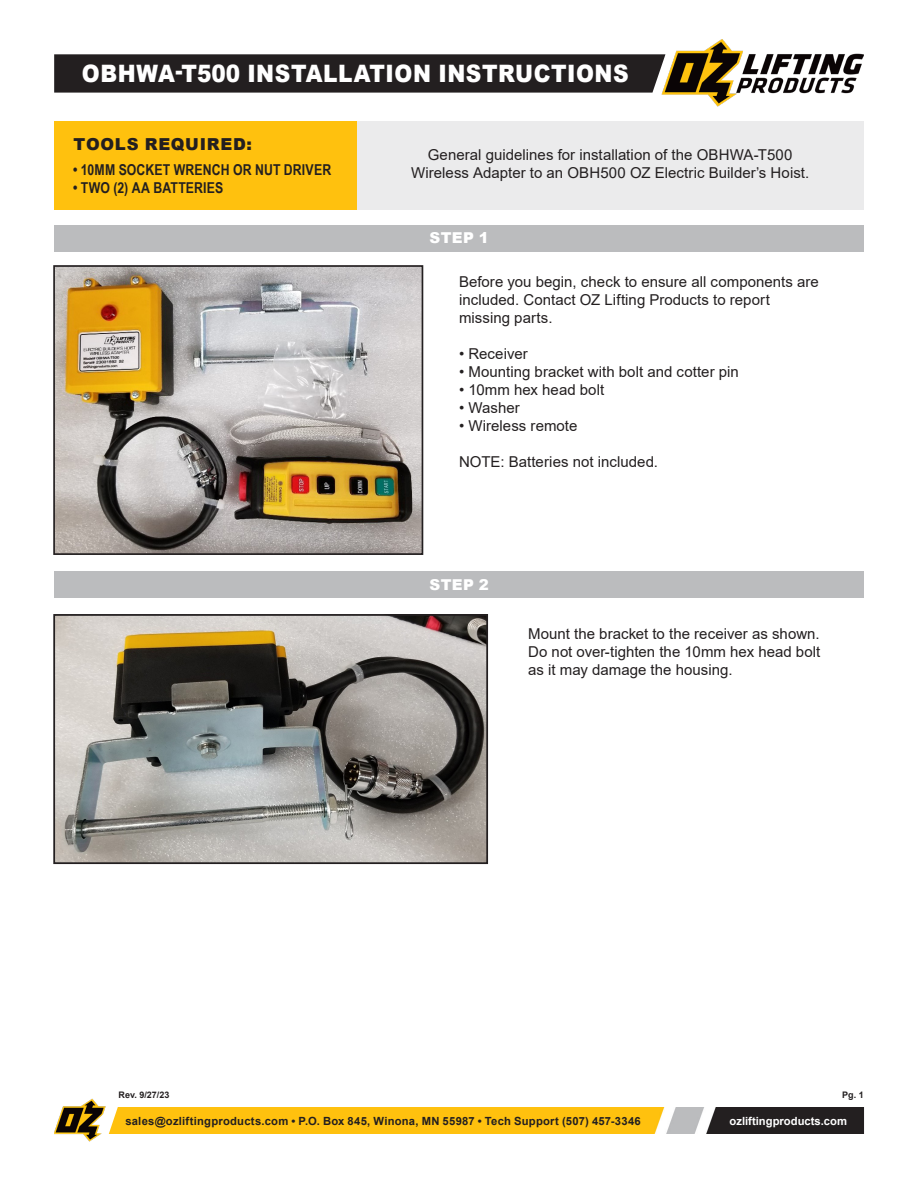
<style>
.page{position:relative;width:918px;height:1188px;background:#fff}
.page>*{position:absolute;margin:0;border:0;box-sizing:border-box;transform-origin:0 0}
.Cover_Title{font:900 24px "Arial";letter-spacing:.025em;color:#fff;scale:.9 1}
.Paragraph{font:900 16.5px "Arial";letter-spacing:.04em;color:#231f20}
.body_copy{font:15px/18px "Arial";letter-spacing:.005em;color:#231f20}
.Paragraph-2{font:700 15px "Arial Narrow";letter-spacing:.01em;color:#231f20}
.t1{font:900 15px "Arial";letter-spacing:.025em;color:#fff}
.t2{font:700 11.25px "Arial";letter-spacing:.02em;color:#231f20}
.t3{font:700 11.25px "Arial";color:#fff}
.t4{font:700 9px "Arial";color:#231f20}
</style>
<div class="page">
<div style="left:54px;top:54px;width:608px;height:39px;background:#231f20"></div>
<img style="left:662px;top:39px;width:202px;height:67px">
<div style="left:54px;top:121px;width:810px;height:89px;background:#ebebec"></div>
<div style="left:54px;top:121px;width:302px;height:89px;background:#ffc10e"></div>
<img style="left:56px;top:268px;width:364px;height:284px">
<div style="left:53px;top:265px;width:370px;height:290px;border:2px solid #231f20"></div>
<div style="left:54px;top:225px;width:810px;height:27px;background:#bbbcbe"></div>
<img style="left:56px;top:617px;width:429px;height:244px">
<div style="left:53px;top:614px;width:435px;height:250px;border:2px solid #231f20"></div>
<div style="left:54px;top:571px;width:810px;height:27px;background:#bbbcbe"></div>
<img style="left:109px;top:1107px;width:755px;height:27px">
<img style="left:54px;top:1098px;width:52px;height:44px">
<p class="Cover_Title" style="left:82px;top:56px;width:609px">OBHWA-T500 INSTALLATION INSTRUCTIONS</p>
<p class="Paragraph" style="left:74px;top:132px;width:180px">TOOLS REQUIRED:</p>
<p class="Paragraph-2" style="left:73px;top:158px;width:259px">• 10MM SOCKET WRENCH OR NUT DRIVER</p>
<p class="Paragraph-2" style="left:73px;top:176px;width:152px">• TWO (2) AA BATTERIES</p>
<p class="body_copy" style="left:428px;top:146px;width:366px">General guidelines for installation of the OBHWA-T500</p>
<p class="body_copy" style="left:411px;top:164px;width:400px">Wireless Adapter to an OBH500 OZ Electric Builder’s Hoist.</p>
<p class="t1" style="left:430px;top:227px;width:61px">STEP 1</p>
<p class="body_copy" style="left:459px;top:273px;width:361px">Before you begin, check to ensure all components are included. Contact OZ Lifting Products to report</p>
<p class="body_copy" style="left:459px;top:309px;width:95px">missing parts.</p>
<p class="body_copy" style="left:459px;top:345px;width:70px">• Receiver</p>
<p class="body_copy" style="left:459px;top:363px;width:281px">• Mounting bracket with bolt and cotter pin</p>
<p class="body_copy" style="left:459px;top:381px;width:147px">• 10mm hex head bolt</p>
<p class="body_copy" style="left:459px;top:399px;width:62px">• Washer</p>
<p class="body_copy" style="left:459px;top:417px;width:120px">• Wireless remote</p>
<p class="body_copy" style="left:459px;top:453px;width:201px">NOTE: Batteries not included.</p>
<p class="t1" style="left:430px;top:573px;width:61px">STEP 2</p>
<p class="body_copy" style="left:528px;top:625px;width:293px">Mount the bracket to the receiver as shown.</p>
<p class="body_copy" style="left:528px;top:643px;width:294px">Do not over-tighten the 10mm hex head bolt</p>
<p class="body_copy" style="left:528px;top:661px;width:206px">as it may damage the housing.</p>
<p class="t4" style="left:119px;top:1089px;width:52px">Rev. 9/27/23</p>
<p class="t4" style="left:842px;top:1089px;width:23px">Pg. 1</p>
<p class="t2" style="left:125px;top:1113px;width:517px">sales@ozliftingproducts.com • P.O. Box 845, Winona, MN 55987 • Tech Support (507) 457-3346</p>
<p class="t3" style="left:730px;top:1113px;width:119px">ozliftingproducts.com</p>
</div>
